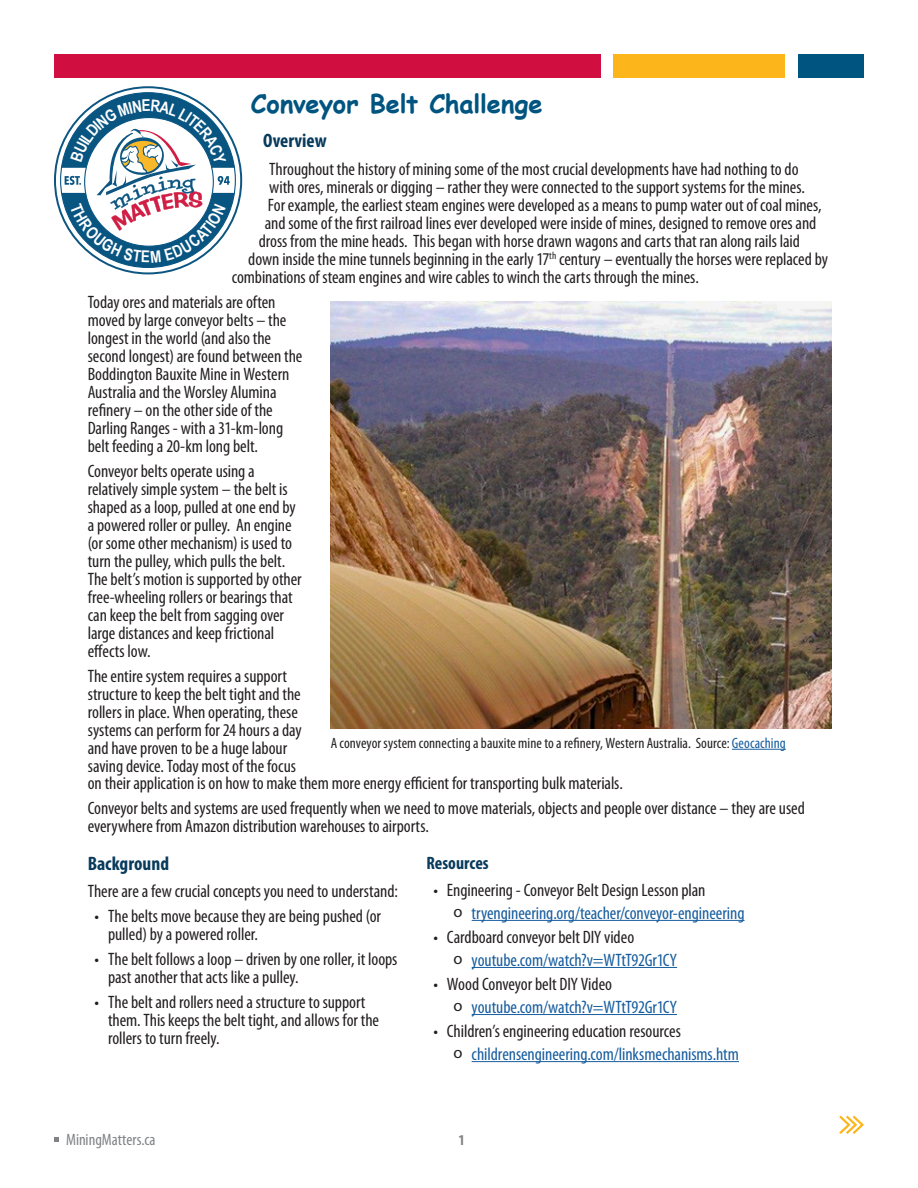
<style>
.page{position:relative;width:918px;height:1188px;background:#fff}
.page>*{position:absolute;margin:0;border:0;box-sizing:border-box;transform-origin:0 0}
.H1_Unkempt{font:700 25.5px "Comic Sans MS";letter-spacing:-.005em;color:#005480}
.H2_Unkempt_13_13{font:700 condensed 19.5px "Myriad Pro";color:#083a5c}
.Body_12_12{font:condensed 18px/18px "Myriad Pro";letter-spacing:-.005em;color:#231f20}
.Bullet_Indent{font:condensed 18px/18px "Myriad Pro";letter-spacing:-.005em;color:#231f20}
.Bullet_Indent-2{font:condensed 18px "Myriad Pro";letter-spacing:-.005em;color:#175d9e}
.H3_Unkempt_12_13{font:700 condensed 18px "Myriad Pro";color:#083a5c}
.t1{font:condensed 16.5px "Myriad Pro";color:#808285}
.Body_12_12-2{font:condensed 15px "Myriad Pro";letter-spacing:.005em;color:#231f20}
.t2{font:700 condensed 15px "Myriad Pro";color:#808285}
.s1{color:#175d9e}
.s2{font-stretch:normal;font-size:16.5px;color:#231f20}
</style>
<div class="page">
<div style="left:613px;top:54px;width:172px;height:23px;background:#fcb61c"></div>
<div style="left:799px;top:54px;width:65px;height:23px;background:#005480"></div>
<div style="left:54px;top:54px;width:546px;height:23px;background:#d10e40"></div>
<svg style="left:54px;top:1137px;width:5px;height:5px"></svg>
<svg style="left:839px;top:1116px;width:25px;height:18px"></svg>
<img style="left:331px;top:302px;width:500px;height:426px">
<hr style="left:732px;top:749px;width:54px;height:1px;background:#175d9e">
<hr style="left:472px;top:920px;width:273px;height:1px;background:#175d9e">
<hr style="left:472px;top:967px;width:205px;height:1px;background:#175d9e">
<hr style="left:472px;top:1014px;width:205px;height:1px;background:#175d9e">
<hr style="left:472px;top:1061px;width:267px;height:1px;background:#175d9e">
<svg style="left:54px;top:86px;width:188px;height:188px"></svg>
<p class="H1_Unkempt" style="left:251px;top:85px;width:294px">Conveyor Belt Challenge</p>
<p class="H2_Unkempt_13_13" style="left:263px;top:129px;width:65px">Overview</p>
<p class="Body_12_12" style="left:269px;top:160px;width:531px">Throughout the history of mining some of the most crucial developments have had nothing to do</p>
<p class="Body_12_12" style="left:269px;top:178px;width:537px">with ores, minerals or digging – rather they were connected to the support systems for the mines.</p>
<p class="Body_12_12" style="left:268px;top:196px;width:555px">For example, the earliest steam engines were developed as a means to pump water out of coal mines,</p>
<p class="Body_12_12" style="left:265px;top:214px;width:553px">and some of the first railroad lines ever developed were inside of mines, designed to remove ores and</p>
<p class="Body_12_12" style="left:259px;top:232px;width:543px">dross from the mine heads. This began with horse drawn wagons and carts that ran along rails laid</p>
<p class="Body_12_12" style="left:248px;top:250px;width:581px">down inside the mine tunnels beginning in the early 17<sup>th</sup> century – eventually the horses were replaced by</p>
<p class="Body_12_12" style="left:232px;top:268px;width:469px">combinations of steam engines and wire cables to winch the carts through the mines.</p>
<p class="Body_12_12" style="left:88px;top:293px;width:216px">Today ores and materials are often moved by large conveyor belts – the longest in the world (and also the second longest) are found between the Boddington Bauxite Mine in Western Australia and the Worsley Alumina refinery – on the other side of the Darling Ranges - with a 31-km-long belt feeding a 20-km long belt.</p>
<p class="Body_12_12" style="left:88px;top:462px;width:216px">Conveyor belts operate using a relatively simple system – the belt is shaped as a loop, pulled at one end by a powered roller or pulley. An engine (or some other mechanism) is used to turn the pulley, which pulls the belt.<br>The belt’s motion is supported by other free-wheeling rollers or bearings that can keep the belt from sagging over large distances and keep frictional effects low.</p>
<p class="Body_12_12" style="left:88px;top:667px;width:537px">The entire system requires a support<br>structure to keep the belt tight and the<br>rollers in place. When operating, these<br>systems can perform for 24 hours a day<br>and have proven to be a huge labour<br>saving device. Today most of the focus<br>on their application is on how to make them more energy efficient for transporting bulk materials.</p>
<p class="Body_12_12" style="left:88px;top:799px;width:719px">Conveyor belts and systems are used frequently when we need to move materials, objects and people over distance – they are used everywhere from Amazon distribution warehouses to airports.</p>
<p class="Body_12_12-2" style="left:331px;top:734px;width:457px">A conveyor system connecting a bauxite mine to a refinery, Western Australia. Source: <span class="s1">Geocaching</span></p>
<p class="H2_Unkempt_13_13" style="left:88px;top:851px;width:83px">Background</p>
<p class="Body_12_12" style="left:88px;top:882px;width:312px">There are a few crucial concepts you need to understand:</p>
<p class="Bullet_Indent" style="left:108px;top:907px;width:275px;text-indent:-14px">• The belts move because they are being pushed (or pulled) by a powered roller.</p>
<p class="Bullet_Indent" style="left:108px;top:950px;width:291px;text-indent:-14px">• The belt follows a loop – driven by one roller, it loops past another that acts like a pulley.</p>
<p class="Bullet_Indent" style="left:108px;top:992px;width:273px;text-indent:-14px">• The belt and rollers need a structure to support them. This keeps the belt tight, and allows for the rollers to turn freely.</p>
<p class="H3_Unkempt_12_13" style="left:427px;top:851px;width:64px">Resources</p>
<p class="Bullet_Indent" style="left:433px;top:881px;width:274px">• Engineering - Conveyor Belt Design Lesson plan</p>
<p class="Bullet_Indent-2" style="left:454px;top:902px;width:292px"><span class="s2">o</span> tryengineering.org/teacher/conveyor-engineering</p>
<p class="Bullet_Indent" style="left:433px;top:928px;width:202px">• Cardboard conveyor belt DIY video</p>
<p class="Bullet_Indent-2" style="left:454px;top:949px;width:225px"><span class="s2">o</span> youtube.com/watch?v=WTtT92Gr1CY</p>
<p class="Bullet_Indent" style="left:433px;top:975px;width:180px">• Wood Conveyor belt DIY Video</p>
<p class="Bullet_Indent-2" style="left:454px;top:996px;width:225px"><span class="s2">o</span> youtube.com/watch?v=WTtT92Gr1CY</p>
<p class="Bullet_Indent" style="left:433px;top:1022px;width:249px">• Children’s engineering education resources</p>
<p class="Bullet_Indent-2" style="left:454px;top:1043px;width:287px"><span class="s2">o</span> childrensengineering.com/linksmechanisms.htm</p>
<p class="t1" style="left:66px;top:1129px;width:91px">MiningMatters.ca</p>
<p class="t2" style="left:459px;top:1131px;width:8px">1</p>
</div>
